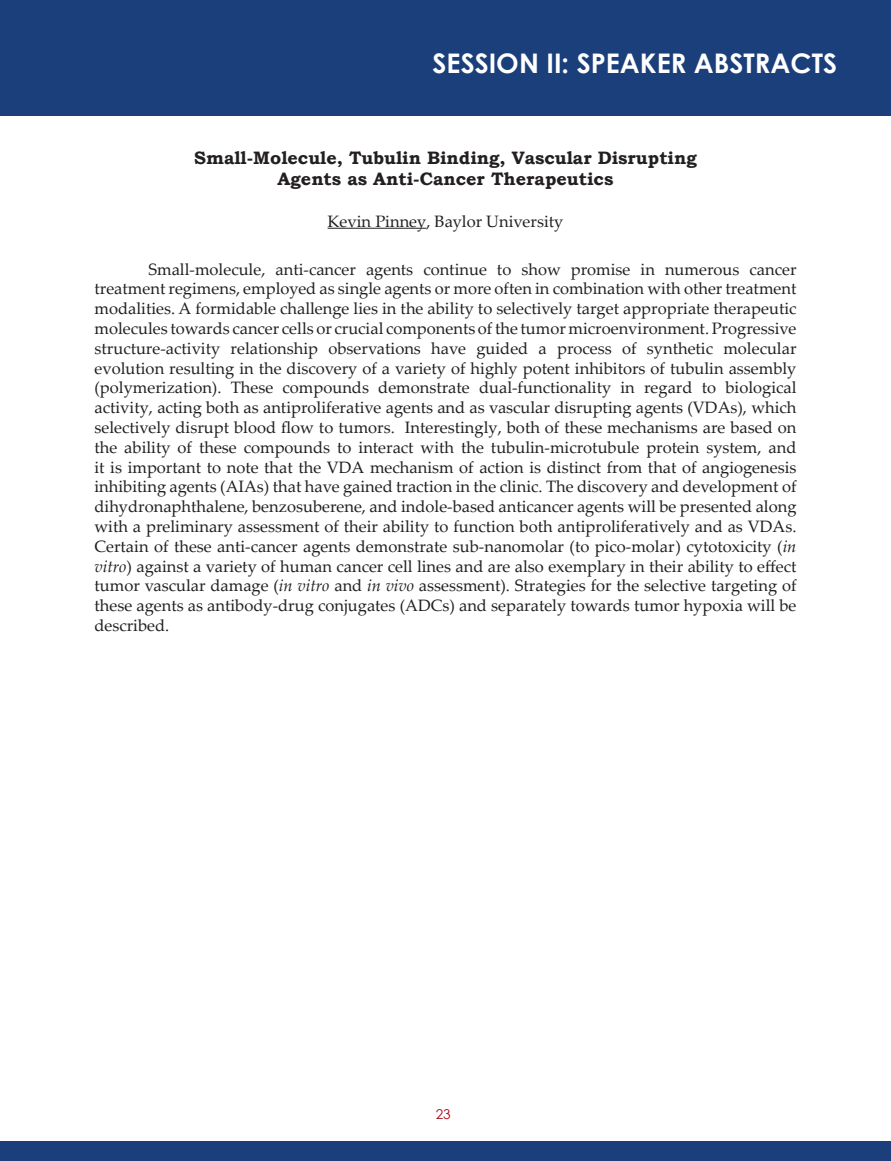
<style>
.page{position:relative;width:891px;height:1161px;background:#fff}
.page>*{position:absolute;margin:0;border:0;box-sizing:border-box;transform-origin:0 0}
.t1{font:700 27px "Century Gothic";color:#fff}
.Time{font:700 18px "Bookman Old Style";color:#231f20}
.Time-2{font:16.5px/19.8px "Palatino Linotype";color:#231f20;text-align:justify}
.t2{font:13.5px "Century Gothic";color:#a90415}
.s1{font-style:italic}
</style>
<div class="page">
<hr style="left:0;top:1141px;width:2px;height:20px;background:#1b3f7a">
<div style="left:2px;top:1141px;width:889px;height:20px;background:#1b3f7a"></div>
<div style="left:0;top:0;width:891px;height:116px;background:#1b3f7a"></div>
<hr style="left:328px;top:228px;width:98px;height:1px;background:#231f20">
<p class="t1" style="left:433px;top:46px;width:406px">SESSION II: SPEAKER ABSTRACTS</p>
<p class="Time" style="left:194px;top:147px;width:504px">Small-Molecule, Tubulin Binding, Vascular Disrupting</p>
<p class="Time" style="left:278px;top:168px;width:337px">Agents as Anti-Cancer Therapeutics</p>
<p class="Time-2" style="left:328px;top:210px;width:237px">Kevin Pinney, Baylor University</p>
<p class="Time-2" style="left:94px;top:258px;width:704px;text-indent:54px">Small-molecule, anti-cancer agents continue to show promise in numerous cancer treatment regimens, employed as single agents or more often in combination with other treatment modalities. A formidable challenge lies in the ability to selectively target appropriate therapeutic molecules towards cancer cells or crucial components of the tumor microenvironment. Progressive structure-activity relationship observations have guided a process of synthetic molecular evolution resulting in the discovery of a variety of highly potent inhibitors of tubulin assembly (polymerization). These compounds demonstrate dual-functionality in regard to biological activity, acting both as antiproliferative agents and as vascular disrupting agents (VDAs), which selectively disrupt blood flow to tumors. Interestingly, both of these mechanisms are based on the ability of these compounds to interact with the tubulin-microtubule protein system, and it is important to note that the VDA mechanism of action is distinct from that of angiogenesis inhibiting agents (AIAs) that have gained traction in the clinic. The discovery and development of dihydronaphthalene, benzosuberene, and indole-based anticancer agents will be presented along with a preliminary assessment of their ability to function both antiproliferatively and as VDAs.<br>Certain of these anti-cancer agents demonstrate sub-nanomolar (to pico-molar) cytotoxicity (<span class="s1">in vitro</span>) against a variety of human cancer cell lines and are also exemplary in their ability to effect tumor vascular damage (<span class="s1">in vitro</span> and <span class="s1">in vivo</span> assessment). Strategies for the selective targeting of these agents as antibody-drug conjugates (ADCs) and separately towards tumor hypoxia will be described.</p>
<p class="t2" style="left:436px;top:1106px;width:16px">23</p>
</div>
